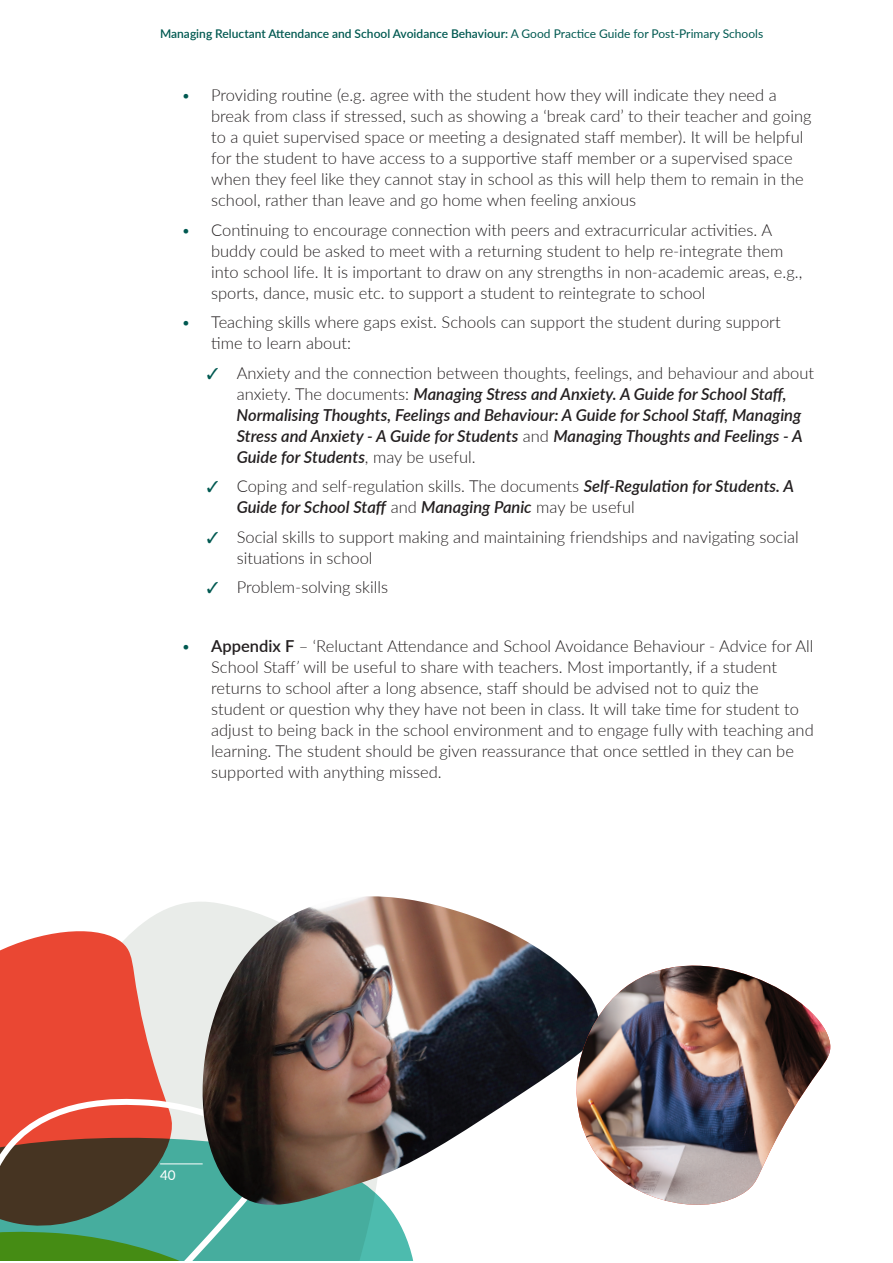
<style>
.page{position:relative;width:893px;height:1263px;background:#fff}
.page>*{position:absolute;margin:0;border:0;box-sizing:border-box;transform-origin:0 0}
.t1{font:300 16.5px/21px "Lato";color:#231f20}
.t2{font:italic 600 16.5px/21px "Lato";color:#231f20}
.t3{font:13.5px "Lato";color:#fff}
.t4{font:600 12px "Lato";color:#005951}
.s1{font-weight:400}
.s2{font-size:15.75px;color:#005951}
.s3{color:#005951}
.s4{font-weight:300;font-style:normal}
.s5{font-weight:600}
.s6{font-style:italic}
</style>
<div class="page">
<div style="left:170px;top:903px;width:14px;height:192px;background:#e9ece9"></div>
<svg style="left:0;top:908px;width:174px;height:187px;background:#ec7b6d"></svg>
<svg style="left:272px;top:1214px;width:142px;height:47px;background:#53b5a8"></svg>
<svg style="left:0;top:1095px;width:272px;height:166px;background:#707155"></svg>
<img style="left:184px;top:896px;width:375px;height:318px">
<img style="left:560px;top:964px;width:271px;height:241px">
<hr style="left:160px;top:1164px;width:43px;height:1px;background:#fff">
<p class="t4" style="left:160px;top:26px;width:605px">Managing Reluctant Attendance and School Avoidance Behaviour: <span class="s1">A Good Practice Guide for Post-Primary Schools</span></p>
<p class="t1" style="left:211px;top:84px;width:602px;text-indent:-30px"><span class="s2">•</span> Providing routine (e.g. agree with the student how they will indicate they need a break from class if stressed, such as showing a ‘break card’ to their teacher and going to a quiet supervised space or meeting a designated staff member). It will be helpful for the student to have access to a supportive staff member or a supervised space when they feel like they cannot stay in school as this will help them to remain in the school, rather than leave and go home when feeling anxious</p>
<p class="t1" style="left:211px;top:219px;width:593px;text-indent:-30px"><span class="s2">•</span> Continuing to encourage connection with peers and extracurricular activities. A buddy could be asked to meet with a returning student to help re-integrate them into school life. It is important to draw on any strengths in non-academic areas, e.g., sports, dance, music etc. to support a student to reintegrate to school</p>
<p class="t1" style="left:211px;top:311px;width:571px;text-indent:-30px"><span class="s2">•</span> Teaching skills where gaps exist. Schools can support the student during support time to learn about:</p>
<p class="t2" style="left:237px;top:362px;width:579px;text-indent:-30px"><span class="s3">✓</span> <span class="s4">Anxiety and the connection between thoughts, feelings, and behaviour and about anxiety. The documents:</span> Managing Stress and Anxiety. A Guide for School Staff, Normalising Thoughts, Feelings and Behaviour: A Guide for School Staff, Managing Stress and Anxiety - A Guide for Students <span class="s4">and</span> Managing Thoughts and Feelings - A Guide for Students<span class="s4">, may be useful.</span></p>
<p class="t2" style="left:237px;top:475px;width:559px;text-indent:-30px"><span class="s3">✓</span> <span class="s4">Coping and self-regulation skills. The documents</span> Self-Regulation for Students. A<br>Guide for School Staff <span class="s4">and</span> Managing Panic <span class="s4">may be useful</span></p>
<p class="t1" style="left:237px;top:526px;width:563px;text-indent:-30px"><span class="s3">✓</span> Social skills to support making and maintaining friendships and navigating social situations in school</p>
<p class="t1" style="left:207px;top:576px;width:183px"><span class="s3">✓</span> Problem-solving skills</p>
<p class="t1" style="left:211px;top:635px;width:604px;text-indent:-30px"><span class="s2">•</span> <span class="s5">Appendix F</span> – ‘Reluctant Attendance and School Avoidance Behaviour - Advice for All School Staff<span class="s6">’</span> will be useful to share with teachers. Most importantly, if a student returns to school after a long absence, staff should be advised not to quiz the student or question why they have not been in class. It will take time for student to adjust to being back in the school environment and to engage fully with teaching and learning. The student should be given reassurance that once settled in they can be supported with anything missed.</p>
<p class="t3" style="left:160px;top:1167px;width:17px">40</p>
</div>
